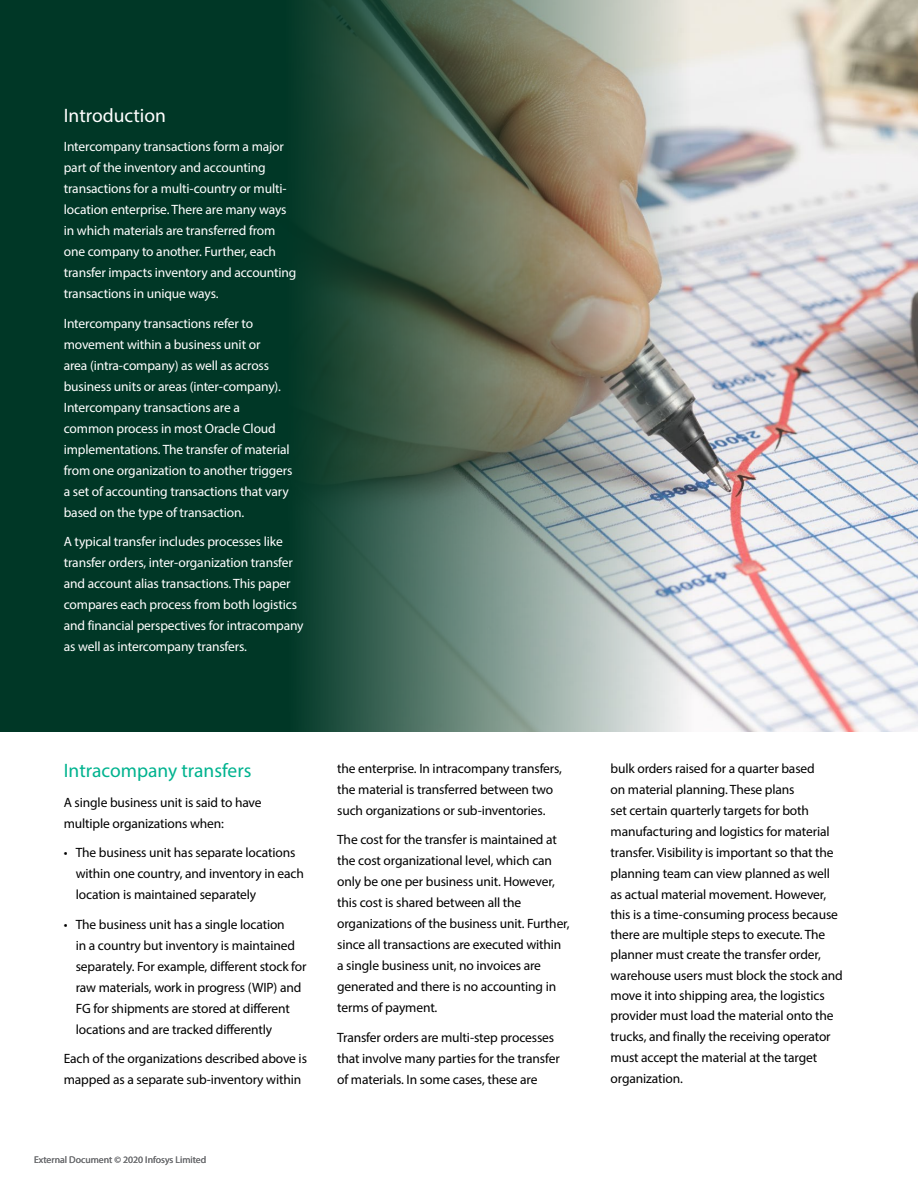
<style>
.page{position:relative;width:918px;height:1188px;background:#fff}
.page>*{position:absolute;margin:0;border:0;box-sizing:border-box;transform-origin:0 0}
.t1{font:19.5px "Myriad Pro";color:#00b38f}
.t2{font:19.5px "Myriad Pro";color:#fff}
.t3{font:13.5px/21px "Myriad Pro";letter-spacing:-.01em;color:#000}
.t4{font:13.5px/21px "Myriad Pro";letter-spacing:-.01em;color:#fff}
.t5{font:9.75px "Myriad Pro";color:#6d6e71}
</style>
<div class="page">
<div style="left:0;top:0;width:918px;height:732px;background:#003726"></div>
<img style="left:302px;top:0;width:616px;height:732px">
<h1 class="t2" style="left:64px;top:103px;width:104px">Introduction</h1>
<p class="t4" style="left:64px;top:136px;width:234px">Intercompany transactions form a major part of the inventory and accounting transactions for a multi-country or multi&shy;location enterprise. There are many ways in which materials are transferred from one company to another. Further, each transfer impacts inventory and accounting transactions in unique ways.</p>
<p class="t4" style="left:64px;top:313px;width:230px">Intercompany transactions refer to movement within a business unit or<br>area (intra-company) as well as across business units or areas (inter-company).<br>Intercompany transactions are a common process in most Oracle Cloud implementations. The transfer of material from one organization to another triggers a set of accounting transactions that vary based on the type of transaction.</p>
<p class="t4" style="left:64px;top:531px;width:241px">A typical transfer includes processes like transfer orders, inter-organization transfer and account alias transactions. This paper compares each process from both logistics and financial perspectives for intracompany as well as intercompany transfers.</p>
<h1 class="t1" style="left:64px;top:758px;width:189px">Intracompany transfers</h1>
<p class="t3" style="left:64px;top:791px;width:199px">A single business unit is said to have multiple organizations when:</p>
<p class="t3" style="left:76px;top:842px;width:230px;text-indent:-12px">• The business unit has separate locations within one country, and inventory in each location is maintained separately</p>
<p class="t3" style="left:76px;top:913px;width:232px;text-indent:-12px">• The business unit has a single location<br>in a country but inventory is maintained separately. For example, different stock for raw materials, work in progress (WIP) and FG for shipments are stored at different locations and are tracked differently</p>
<p class="t3" style="left:64px;top:1048px;width:245px">Each of the organizations described above is mapped as a separate sub-inventory within</p>
<p class="t5" style="left:34px;top:1154px;width:174px">External Document © 2020 Infosys Limited</p>
<p class="t3" style="left:337px;top:757px;width:226px">the enterprise. In intracompany transfers, the material is transferred between two such organizations or sub-inventories.</p>
<p class="t3" style="left:337px;top:829px;width:234px">The cost for the transfer is maintained at the cost organizational level, which can only be one per business unit. However, this cost is shared between all the organizations of the business unit. Further, since all transactions are executed within a single business unit, no invoices are generated and there is no accounting in terms of payment.</p>
<p class="t3" style="left:337px;top:1026px;width:224px">Transfer orders are multi-step processes that involve many parties for the transfer of materials. In some cases, these are</p>
<p class="t3" style="left:611px;top:758px;width:234px">bulk orders raised for a quarter based<br>on material planning. These plans<br>set certain quarterly targets for both manufacturing and logistics for material transfer. Visibility is important so that the planning team can view planned as well as actual material movement. However, this is a time-consuming process because there are multiple steps to execute. The planner must create the transfer order, warehouse users must block the stock and move it into shipping area, the logistics provider must load the material onto the trucks, and finally the receiving operator must accept the material at the target organization.</p>
</div>
